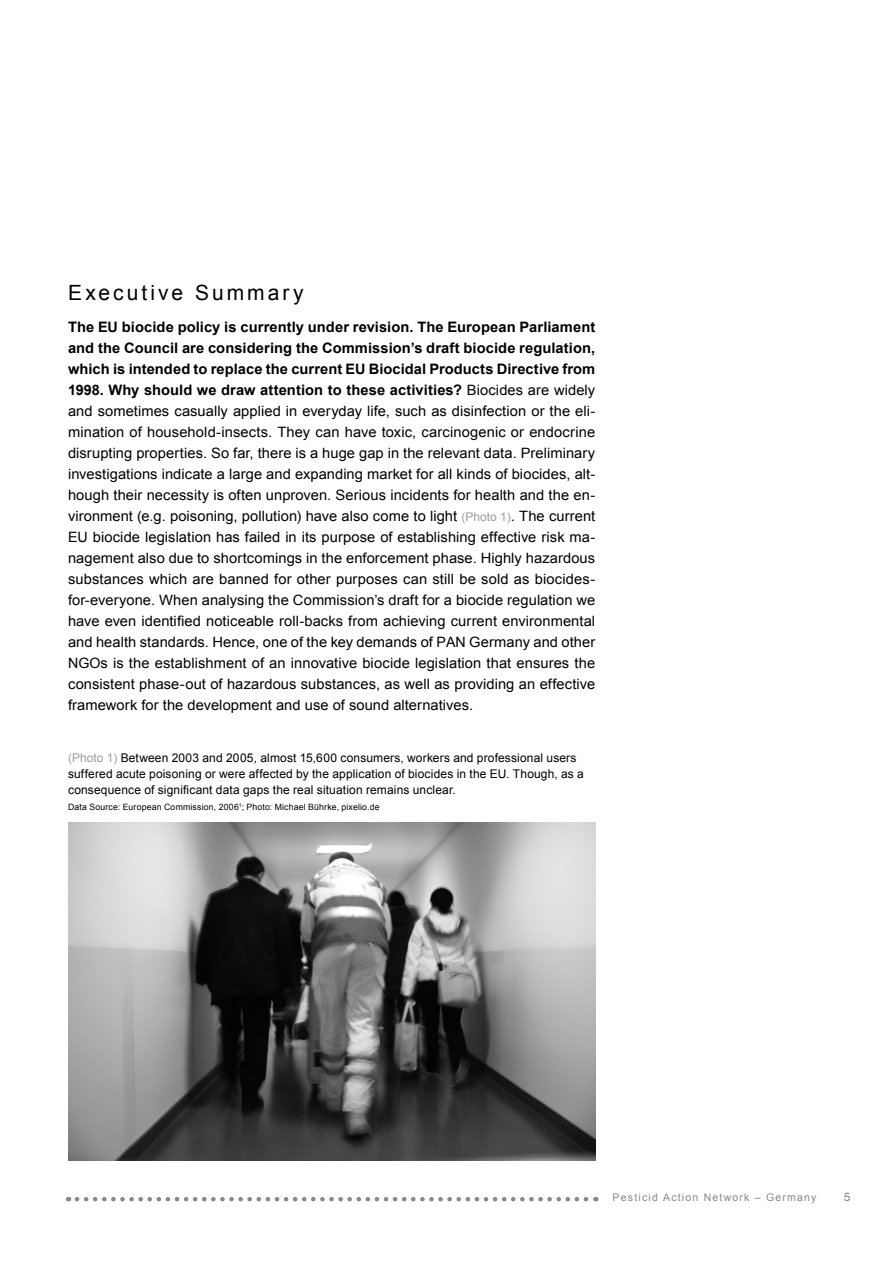
<style>
.page{position:relative;width:893px;height:1263px;background:#fff}
.page>*{position:absolute;margin:0;border:0;box-sizing:border-box;transform-origin:0 0}
.t1{font:21px "Arial";letter-spacing:.145em;color:#000}
.t2{font:700 14.4px/21px "Arial";letter-spacing:.005em;color:#000;text-align:justify}
.t3{font:14.25px/21px "Arial";letter-spacing:.005em;color:#000;text-align:justify}
.t4{font:12px/15.8px "Arial";letter-spacing:.01em;color:#000}
.t5{font:11.7px "Arial";color:#87888a}
.t6{font:10.5px "Arial";letter-spacing:.115em;color:#87888a}
.t7{font:8.7px "Arial";letter-spacing:.02em;color:#000}
.s1{font-weight:400;font-size:14.25px}
.s2{font-size:12px;color:#9c9d9f}
.s3{color:#9c9d9f}
</style>
<div class="page">
<svg style="left:77px;top:1197px;width:519px;height:4px"></svg>
<img style="left:68px;top:823px;width:527px;height:338px">
<h1 class="t1" style="left:68px;top:279px;width:237px">Executive Summary</h1>
<p class="t2" style="left:68px;top:317px;width:529px">The EU biocide policy is currently under revision. The European Parliament and the Council are considering the Commission’s draft biocide regulation, which is intended to replace the current EU Biocidal Products Directive from 1998. Why should we draw attention to these activities? <span class="s1">Biocides are widely</span></p>
<p class="t3" style="left:68px;top:400px;width:529px">and sometimes casually applied in everyday life, such as disinfection or the eli&shy;mination of household-insects. They can have toxic, carcinogenic or endocrine disrupting properties. So far, there is a huge gap in the relevant data. Preliminary investigations indicate a large and expanding market for all kinds of biocides, alt&shy;hough their necessity is often unproven. Serious incidents for health and the en&shy;vironment (e.g. poisoning, pollution) have also come to light <span class="s2">(Photo 1)</span>. The current EU biocide legislation has failed in its purpose of establishing effective risk ma&shy;nagement also due to shortcomings in the enforcement phase. Highly hazardous substances which are banned for other purposes can still be sold as biocides&shy;for-everyone. When analysing the Commission’s draft for a biocide regulation we have even identified noticeable roll-backs from achieving current environmental and health standards. Hence, one of the key demands of PAN Germany and other NGOs is the establishment of an innovative biocide legislation that ensures the consistent phase-out of hazardous substances, as well as providing an effective framework for the development and use of sound alternatives.</p>
<p class="t4" style="left:68px;top:750px;width:517px"><span class="s3">(Photo 1)</span> Between 2003 and 2005, almost 15,600 consumers, workers and professional users suffered acute poisoning or were affected by the application of biocides in the EU. Though, as a consequence of significant data gaps the real situation remains unclear.</p>
<p class="t7" style="left:68px;top:801px;width:313px">Data Source: European Commission, 2006<sup>1</sup>; Photo: Michael Bührke, pixelio.de</p>
<p class="t6" style="left:613px;top:1190px;width:205px">Pesticid Action Network – Germany</p>
<p class="t5" style="left:844px;top:1189px;width:8px">5</p>
</div>
